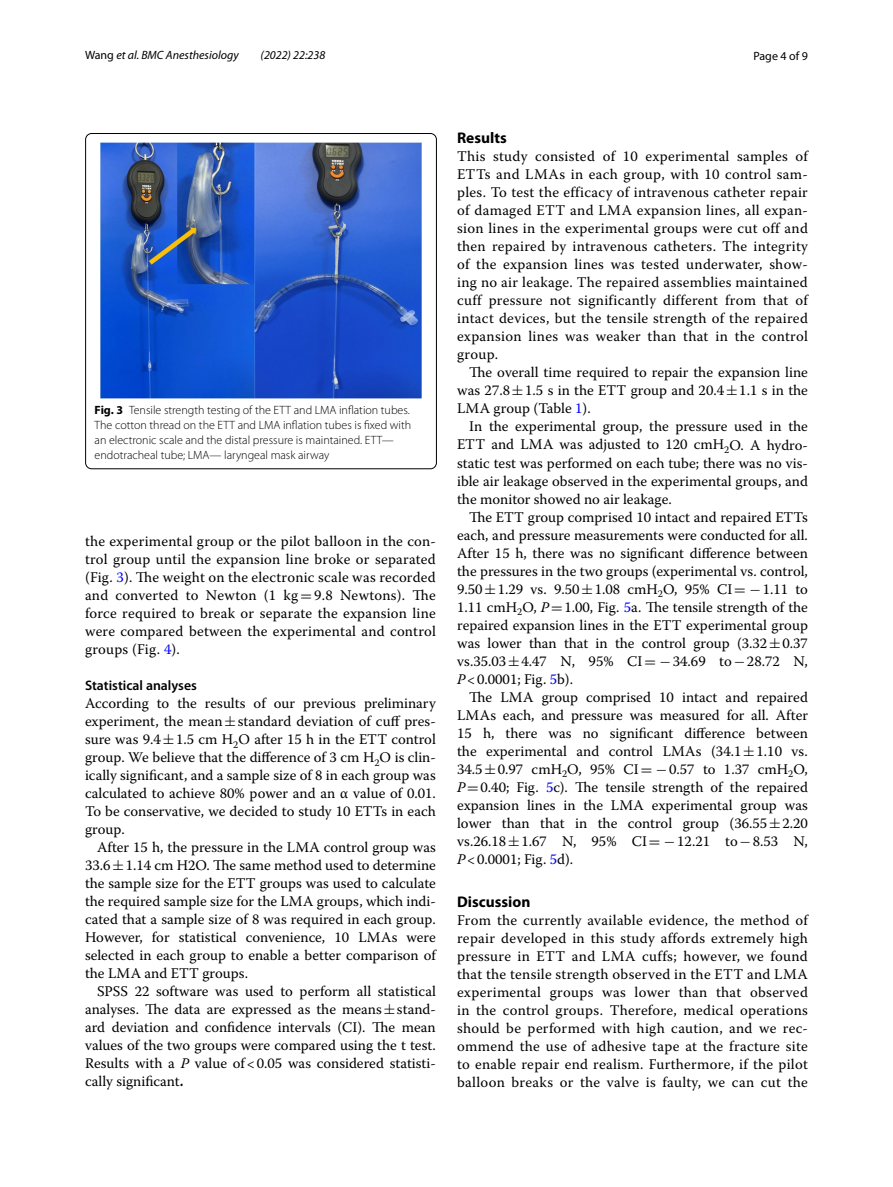
<style>
.page{position:relative;width:893px;height:1187px;background:#fff}
.page>*{position:absolute;margin:0;border:0;box-sizing:border-box;transform-origin:0 0}
.t1{font:700 15.45px "Myriad Pro";color:#000}
.t2{font:14.7px/18px "Warnock Pro";color:#000;text-align:justify}
.t3{font:600 13.8px "Myriad Pro";color:#000}
.t4{font:300 12px/15px "Myriad Pro";color:#000}
.t5{font:italic 12px "Myriad Pro";color:#000}
.t6{font:12px "Myriad Pro";color:#000}
.s1{font-style:normal}
.s2{font-weight:700}
.s3{color:#00f}
.s4{font-family:"MTSY"}
.s5{font-style:italic}
</style>
<div class="page">
<img style="left:100px;top:142px;width:322px;height:256px">
<div style="left:85px;top:133px;width:352px;height:336px;border:1px solid #000;border-radius:6px"></div>
<p class="t5" style="left:85px;top:48px;width:155px"><span class="s1">Wang</span> et al. BMC Anesthesiology</p>
<p class="t5" style="left:261px;top:48px;width:66px">(2022) 22:238</p>
<p class="t6" style="left:753px;top:48px;width:56px">Page 4 of 9</p>
<p class="t4" style="left:95px;top:402px;width:318px"><span class="s2">Fig. 3</span> Tensile strength testing of the ETT and LMA inflation tubes.<br>The cotton thread on the ETT and LMA inflation tubes is fixed with an electronic scale and the distal pressure is maintained. ETT— endotracheal tube; LMA— laryngeal mask airway</p>
<p class="t2" style="left:85px;top:532px;width:352px">the experimental group or the pilot balloon in the con&shy;trol group until the expansion line broke or separated (Fig. <span class="s3">3</span>). The weight on the electronic scale was recorded and converted to Newton (1 kg <span class="s4">=</span>9.8 Newtons). The force required to break or separate the expansion line were compared between the experimental and control groups (Fig. <span class="s3">4</span>).</p>
<p class="t3" style="left:85px;top:676px;width:113px">Statistical analyses</p>
<p class="t2" style="left:85px;top:694px;width:352px">According to the results of our previous preliminary experiment, the mean<span class="s4">±</span>standard deviation of cuff pres&shy;sure was 9.4<span class="s4">±</span>1.5 cm H<sub>2</sub>O after 15 h in the ETT control group. We believe that the difference of 3 cm H<sub>2</sub>O is clin&shy;ically significant, and a sample size of 8 in each group was calculated to achieve 80% power and an α value of 0.01.<br>To be conservative, we decided to study 10 ETTs in each group.</p>
<p class="t2" style="left:85px;top:838px;width:352px;text-indent:12px">After 15 h, the pressure in the LMA control group was 33.6<span class="s4">±</span>1.14 cm H2O. The same method used to determine the sample size for the ETT groups was used to calculate the required sample size for the LMA groups, which indi&shy;cated that a sample size of 8 was required in each group.<br>However, for statistical convenience, 10 LMAs were selected in each group to enable a better comparison of the LMA and ETT groups.</p>
<p class="t2" style="left:85px;top:982px;width:352px;text-indent:12px">SPSS 22 software was used to perform all statistical analyses. The data are expressed as the means<span class="s4">±</span>stand&shy;ard deviation and confidence intervals (CI). The mean values of the two groups were compared using the t test.<br>Results with a <span class="s5">P</span> value of&lt;0.05 was considered statisti&shy;cally significant<span class="s2">.</span></p>
<p class="t1" style="left:457px;top:128px;width:51px">Results</p>
<p class="t2" style="left:457px;top:147px;width:352px">This study consisted of 10 experimental samples of ETTs and LMAs in each group, with 10 control sam&shy;ples. To test the efficacy of intravenous catheter repair of damaged ETT and LMA expansion lines, all expan&shy;sion lines in the experimental groups were cut off and then repaired by intravenous catheters. The integrity of the expansion lines was tested underwater, show&shy;ing no air leakage. The repaired assemblies maintained cuff pressure not significantly different from that of intact devices, but the tensile strength of the repaired expansion lines was weaker than that in the control group.</p>
<p class="t2" style="left:457px;top:363px;width:352px;text-indent:12px">The overall time required to repair the expansion line was 27.8<span class="s4">±</span>1.5 s in the ETT group and 20.4<span class="s4">±</span>1.1 s in the LMA group (Table <span class="s3">1</span>).</p>
<p class="t2" style="left:457px;top:417px;width:352px;text-indent:12px">In the experimental group, the pressure used in the ETT and LMA was adjusted to 120 cmH<sub>2</sub>O. A hydro&shy;static test was performed on each tube; there was no vis&shy;ible air leakage observed in the experimental groups, and the monitor showed no air leakage.</p>
<p class="t2" style="left:457px;top:507px;width:352px;text-indent:12px">The ETT group comprised 10 intact and repaired ETTs each, and pressure measurements were conducted for all.<br>After 15 h, there was no significant difference between the pressures in the two groups (experimental vs. control, 9.50<span class="s4">±</span>1.29 vs. 9.50<span class="s4">±</span>1.08 cmH<sub>2</sub>O, 95% CI<span class="s4">= −</span>1.11 to 1.11 cmH<sub>2</sub>O, <span class="s5">P</span><span class="s4">=</span>1.00, Fig. <span class="s3">5</span>a. The tensile strength of the repaired expansion lines in the ETT experimental group was lower than that in the control group (3.32<span class="s4">±</span>0.37 vs.35.03<span class="s4">±</span>4.47 N, 95% CI<span class="s4">= −</span>34.69 to<span class="s4">−</span>28.72 N, <span class="s5">P</span>&lt;0.0001; Fig. <span class="s3">5</span>b).</p>
<p class="t2" style="left:457px;top:687px;width:352px;text-indent:12px">The LMA group comprised 10 intact and repaired LMAs each, and pressure was measured for all. After 15 h, there was no significant difference between the experimental and control LMAs (34.1<span class="s4">±</span>1.10 vs.<br>34.5<span class="s4">±</span>0.97 cmH<sub>2</sub>O, 95% CI<span class="s4">= −</span>0.57 to 1.37 cmH<sub>2</sub>O, <span class="s5">P</span><span class="s4">=</span>0.40; Fig. <span class="s3">5</span>c). The tensile strength of the repaired expansion lines in the LMA experimental group was lower than that in the control group (36.55<span class="s4">±</span>2.20 vs.26.18<span class="s4">±</span>1.67 N, 95% CI<span class="s4">= −</span>12.21 to<span class="s4">−</span>8.53 N, <span class="s5">P</span>&lt;0.0001; Fig. <span class="s3">5</span>d).</p>
<p class="t1" style="left:457px;top:891px;width:75px">Discussion</p>
<p class="t2" style="left:457px;top:910px;width:352px">From the currently available evidence, the method of repair developed in this study affords extremely high pressure in ETT and LMA cuffs; however, we found that the tensile strength observed in the ETT and LMA experimental groups was lower than that observed in the control groups. Therefore, medical operations should be performed with high caution, and we rec&shy;ommend the use of adhesive tape at the fracture site to enable repair end realism. Furthermore, if the pilot balloon breaks or the valve is faulty, we can cut the</p>
</div>
